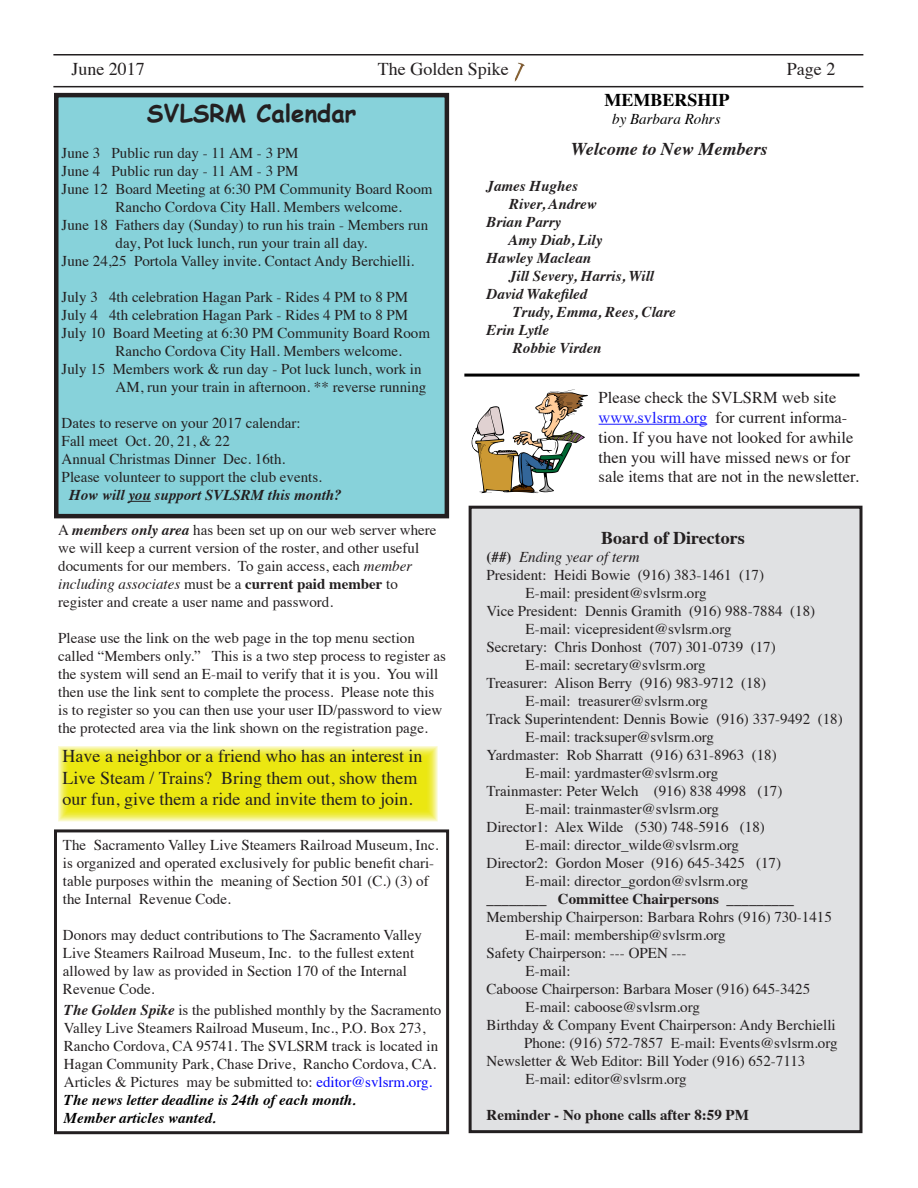
<style>
.page{position:relative;width:918px;height:1188px;background:#fff}
.page>*{position:absolute;margin:0;border:0;box-sizing:border-box;transform-origin:0 0}
.t1{font:700 24px "Comic Sans MS";color:#231f20}
.t2{font:18px/21.6px "Times";color:#231f20}
.t3{font:italic 700 18px "Times";color:#231f20}
.t4{font:700 18px "Times";color:#231f20}
.t5{font:700 18px "Times";color:#000}
.t6{font:16.5px/19.8px "Times";color:#231f20}
.t7{font:15px/18px "Times";color:#231f20}
.t8{font:italic 700 15px "Times";color:#231f20}
.t9{font:700 15px "Times";color:#231f20}
.t10{font:italic 15px "Times";color:#231f20}
.t11{font:italic 15px "Times";color:#000}
.s1{color:#1a1aff}
.s2{font-weight:700;font-style:italic}
.s3{font-style:italic}
.s4{font-weight:700}
.s5{color:#00f}
.s6{font-weight:700;font-style:italic;color:#000}
.s7{font-weight:700;font-style:normal}
</style>
<div class="page">
<hr style="left:53px;top:54px;width:810px;height:2px;background:#231f20">
<hr style="left:53px;top:86px;width:810px;height:1px;background:#231f20">
<img style="left:514px;top:63px;width:11px;height:19px">
<div style="left:54px;top:829px;width:395px;height:305px;border:3px solid #231f20"></div>
<div style="left:56px;top:95px;width:391px;height:421px;background:#87d2da"></div>
<div style="left:54px;top:93px;width:395px;height:425px;border:4px solid #231f20"></div>
<svg style="left:128px;top:501px;width:23px;height:1px"></svg>
<div style="left:470px;top:507px;width:391px;height:625px;background:#e0e1e3"></div>
<div style="left:469px;top:506px;width:393px;height:627px;border:3px solid #231f20"></div>
<hr style="left:464px;top:374px;width:395px;height:3px;background:#000">
<hr style="left:599px;top:424px;width:108px;height:1px;background:#1a1aff">
<svg style="left:472px;top:390px;width:116px;height:104px"></svg>
<svg style="left:58px;top:746px;width:380px;height:75px;background:#ede92c"></svg>
<p class="t2" style="left:71px;top:56px;width:75px">June 2017</p>
<p class="t2" style="left:378px;top:56px;width:132px">The Golden Spike</p>
<p class="t2" style="left:787px;top:56px;width:50px">Page 2</p>
<h1 class="t1" style="left:147px;top:96px;width:211px">SVLSRM Calendar</h1>
<p class="t7" style="left:62px;top:143px;width:238px">June 3 Public run day - 11 AM - 3 PM</p>
<p class="t7" style="left:62px;top:161px;width:238px">June 4 Public run day - 11 AM - 3 PM</p>
<p class="t7" style="left:62px;top:179px;width:372px">June 12 Board Meeting at 6:30 PM Community Board Room</p>
<p class="t7" style="left:116px;top:197px;width:288px">Rancho Cordova City Hall. Members welcome.</p>
<p class="t7" style="left:62px;top:215px;width:368px">June 18 Fathers day (Sunday) to run his train - Members run</p>
<p class="t7" style="left:116px;top:233px;width:253px">day, Pot luck lunch, run your train all day.</p>
<p class="t7" style="left:62px;top:251px;width:354px">June 24,25 Portola Valley invite. Contact Andy Berchielli.</p>
<p class="t7" style="left:62px;top:287px;width:348px">July 3 4th celebration Hagan Park - Rides 4 PM to 8 PM</p>
<p class="t7" style="left:62px;top:305px;width:348px">July 4 4th celebration Hagan Park - Rides 4 PM to 8 PM</p>
<p class="t7" style="left:62px;top:323px;width:370px">July 10 Board Meeting at 6:30 PM Community Board Room</p>
<p class="t7" style="left:116px;top:341px;width:288px">Rancho Cordova City Hall. Members welcome.</p>
<p class="t7" style="left:62px;top:359px;width:361px">July 15 Members work &amp; run day - Pot luck lunch, work in</p>
<p class="t7" style="left:116px;top:377px;width:312px">AM, run your train in afternoon. ** reverse running</p>
<p class="t7" style="left:62px;top:413px;width:262px">Dates to reserve on your 2017 calendar:<br>Fall meet Oct. 20, 21, &amp; 22<br>Annual Christmas Dinner Dec. 16th.<br>Please volunteer to support the club events.</p>
<p class="t8" style="left:69px;top:481px;width:274px">How will you support SVLSRM this month?</p>
<p class="t5" style="left:604px;top:83px;width:127px">MEMBERSHIP</p>
<p class="t11" style="left:612px;top:106px;width:110px">by Barbara Rohrs</p>
<p class="t3" style="left:571px;top:133px;width:198px">Welcome to New Members</p>
<p class="t8" style="left:487px;top:172px;width:93px">James Hughes</p>
<p class="t8" style="left:509px;top:190px;width:89px">River, Andrew</p>
<p class="t8" style="left:487px;top:208px;width:76px">Brian Parry</p>
<p class="t8" style="left:509px;top:226px;width:95px">Amy Diab, Lily</p>
<p class="t8" style="left:487px;top:244px;width:106px">Hawley Maclean</p>
<p class="t8" style="left:509px;top:262px;width:146px">Jill Severy, Harris, Will</p>
<p class="t8" style="left:487px;top:280px;width:102px">David Wakefiled</p>
<p class="t8" style="left:513px;top:298px;width:165px">Trudy, Emma, Rees, Clare</p>
<p class="t8" style="left:487px;top:316px;width:64px">Erin Lytle</p>
<p class="t8" style="left:513px;top:334px;width:90px">Robbie Virden</p>
<p class="t6" style="left:599px;top:386px;width:262px">Please check the SVLSRM web site <span class="s1">www.svlsrm.org</span> for current informa&shy;tion. If you have not looked for awhile then you will have missed news or for sale items that are not in the newsletter.</p>
<p class="t7" style="left:58px;top:520px;width:380px">A <span class="s2">members only area</span> has been set up on our web server where we will keep a current version of the roster, and other useful documents for our members. To gain access, each <span class="s3">member including associates</span> must be a <span class="s4">current paid member</span> to register and create a user name and password.</p>
<p class="t7" style="left:58px;top:628px;width:389px">Please use the link on the web page in the top menu section called “Members only.” This is a two step process to register as the system will send an E-mail to verify that it is you. You will then use the link sent to complete the process. Please note this is to register so you can then use your user ID/password to view the protected area via the link shown on the registration page.</p>
<p class="t2" style="left:63px;top:744px;width:361px">Have a neighbor or a friend who has an interest in<br>Live Steam / Trains? Bring them out, show them our fun, give them a ride and invite them to join.</p>
<p class="t7" style="left:63px;top:834px;width:377px">The Sacramento Valley Live Steamers Railroad Museum, Inc. is organized and operated exclusively for public benefit chari&shy;table purposes within the meaning of Section 501 (C.) (3) of the Internal Revenue Code.</p>
<p class="t7" style="left:63px;top:924px;width:360px">Donors may deduct contributions to The Sacramento Valley Live Steamers Railroad Museum, Inc. to the fullest extent allowed by law as provided in Section 170 of the Internal Revenue Code.</p>
<p class="t7" style="left:64px;top:1000px;width:379px"><span class="s2">The Golden Spike</span> is the published monthly by the Sacramento Valley Live Steamers Railroad Museum, Inc., P.O. Box 273, Rancho Cordova, CA 95741. The SVLSRM track is located in Hagan Community Park, Chase Drive, Rancho Cordova, CA.<br>Articles &amp; Pictures may be submitted to: <span class="s5">editor@svlsrm.org.<br></span><span class="s6">The news letter deadline is 24th of each month.<br>Member articles wanted.</span></p>
<p class="t4" style="left:601px;top:520px;width:145px">Board of Directors</p>
<p class="t10" style="left:487px;top:544px;width:154px"><span class="s7">(##)</span> Ending year of term</p>
<p class="t7" style="left:487px;top:564px;width:279px">President: Heidi Bowie (916) 383-1461 (17)</p>
<p class="t7" style="left:526px;top:582px;width:183px">E-mail: president@svlsrm.org</p>
<p class="t7" style="left:487px;top:600px;width:330px">Vice President: Dennis Gramith (916) 988-7884 (18)</p>
<p class="t7" style="left:526px;top:618px;width:208px">E-mail: vicepresident@svlsrm.org</p>
<p class="t7" style="left:487px;top:636px;width:291px">Secretary: Chris Donhost (707) 301-0739 (17)</p>
<p class="t7" style="left:526px;top:654px;width:182px">E-mail: secretary@svlsrm.org</p>
<p class="t7" style="left:487px;top:672px;width:281px">Treasurer: Alison Berry (916) 983-9712 (18)</p>
<p class="t7" style="left:526px;top:690px;width:184px">E-mail: treasurer@svlsrm.org</p>
<p class="t7" style="left:487px;top:708px;width:358px">Track Superintendent: Dennis Bowie (916) 337-9492 (18)</p>
<p class="t7" style="left:526px;top:726px;width:190px">E-mail: tracksuper@svlsrm.org</p>
<p class="t7" style="left:487px;top:744px;width:292px">Yardmaster: Rob Sharratt (916) 631-8963 (18)</p>
<p class="t7" style="left:526px;top:762px;width:194px">E-mail: yardmaster@svlsrm.org</p>
<p class="t7" style="left:487px;top:780px;width:297px">Trainmaster: Peter Welch (916) 838 4998 (17)</p>
<p class="t7" style="left:526px;top:798px;width:195px">E-mail: trainmaster@svlsrm.org</p>
<p class="t7" style="left:487px;top:816px;width:280px">Director1: Alex Wilde (530) 748-5916 (18)</p>
<p class="t7" style="left:526px;top:834px;width:215px">E-mail: director_wilde@svlsrm.org</p>
<p class="t7" style="left:487px;top:852px;width:296px">Director2: Gordon Moser (916) 645-3425 (17)</p>
<p class="t7" style="left:526px;top:870px;width:224px">E-mail: director_gordon@svlsrm.org</p>
<p class="t9" style="left:487px;top:884px;width:309px">________ Committee Chairpersons _________</p>
<p class="t7" style="left:487px;top:906px;width:347px">Membership Chairperson: Barbara Rohrs (916) 730-1415</p>
<p class="t7" style="left:526px;top:924px;width:202px">E-mail: membership@svlsrm.org</p>
<p class="t7" style="left:487px;top:942px;width:201px">Safety Chairperson: --- OPEN ---</p>
<p class="t7" style="left:526px;top:960px;width:46px">E-mail:</p>
<p class="t7" style="left:487px;top:978px;width:325px">Caboose Chairperson: Barbara Moser (916) 645-3425</p>
<p class="t7" style="left:526px;top:996px;width:176px">E-mail: caboose@svlsrm.org</p>
<p class="t7" style="left:487px;top:1014px;width:351px">Birthday &amp; Company Event Chairperson: Andy Berchielli</p>
<p class="t7" style="left:524px;top:1032px;width:315px">Phone: (916) 572-7857 E-mail: Events@svlsrm.org</p>
<p class="t7" style="left:487px;top:1050px;width:320px">Newsletter &amp; Web Editor: Bill Yoder (916) 652-7113</p>
<p class="t7" style="left:526px;top:1068px;width:163px">E-mail: editor@svlsrm.org</p>
<p class="t9" style="left:487px;top:1100px;width:264px">Reminder - No phone calls after 8:59 PM</p>
</div>
